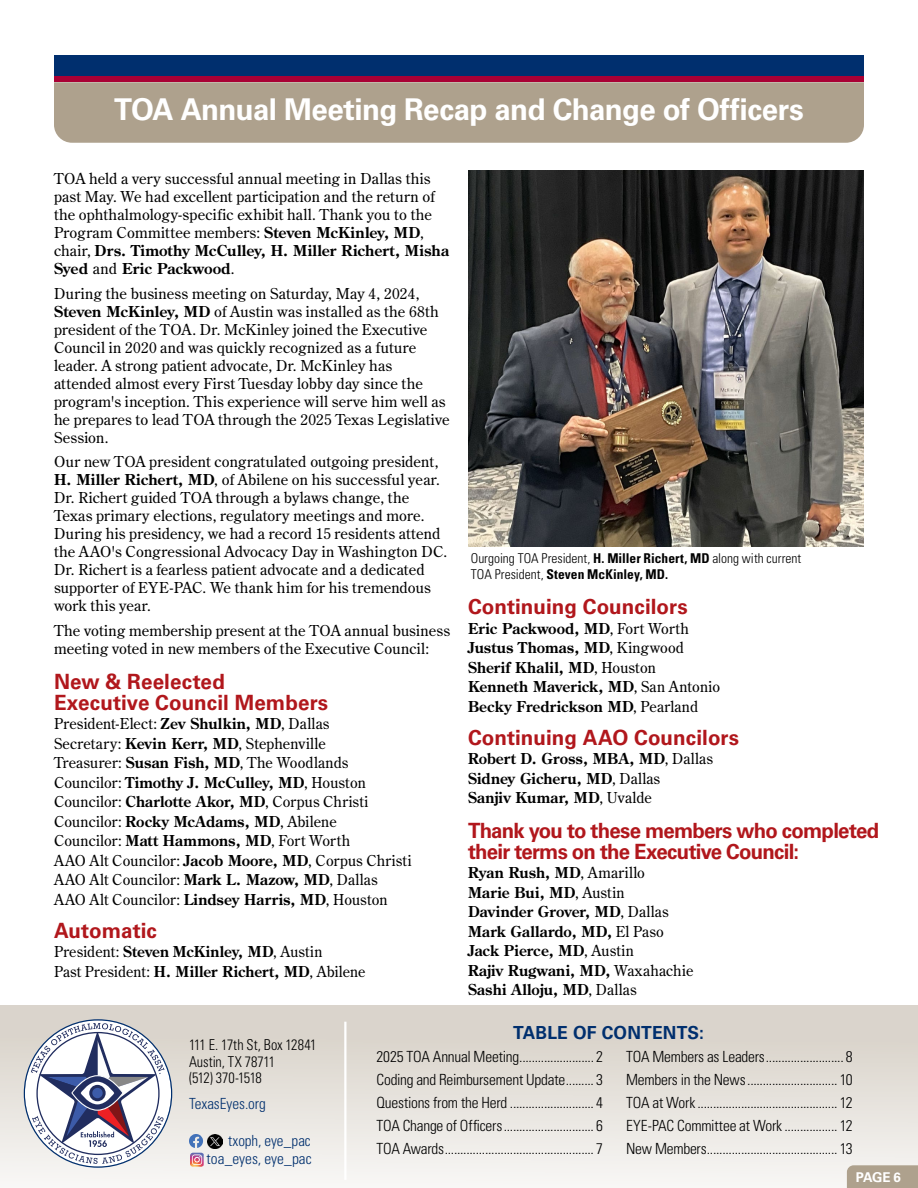
<style>
.page{position:relative;width:918px;height:1188px;background:#fff}
.page>*{position:absolute;margin:0;border:0;box-sizing:border-box;transform-origin:0 0}
.t1{font:700 30px "Univers LT Std";letter-spacing:-.02em;color:#fff}
.t2{font:700 21px/21px "Univers LT Std";color:#b1171c}
.t3{font:700 21px/21px "Univers LT Std";letter-spacing:-.035em;color:#b1171c}
.t4{font:700 18px "Univers LT Std";letter-spacing:.01em;color:#002f6e}
.t5{font:300 condensed 15.3px "Univers LT Std";letter-spacing:-.015em;color:#000}
.t6{font:300 condensed 15.3px/18.3px "Univers LT Std";color:#002f6e;text-align:right}
.t7{font:15px/18px "Century Old Style Std";letter-spacing:.01em;color:#000}
.t8{font:700 15px/19.5px "Century Old Style Std";letter-spacing:.01em;color:#000}
.t9{font:300 condensed 15px/16.5px "Univers LT Std";letter-spacing:-.005em;color:#000;scale:.95 1}
.t10{font:300 condensed 13.5px/16.2px "Univers LT Std";color:#000}
.t11{font:700 13.5px "Univers LT Std";color:#fff}
.s1{font-weight:700}
.s2{font-weight:400}
</style>
<div class="page">
<div style="left:54px;top:69px;width:810px;height:13px;background:#a90034"></div>
<div style="left:54px;top:55px;width:810px;height:21px;background:#002f6e"></div>
<div style="left:0;top:1005px;width:918px;height:183px;background:linear-gradient(to bottom,#d5cfc5,#f7f6f4)"></div>
<div style="left:847px;top:1165px;width:71px;height:23px;background:#aea18d"></div>
<svg style="left:25px;top:1020px;width:146px;height:147px"></svg>
<hr style="left:344px;top:1022px;width:2px;height:158px;background:#fff">
<img style="left:208px;top:1134px;width:14px;height:15px">
<svg style="left:189px;top:1134px;width:15px;height:33px"></svg>
<img style="left:468px;top:170px;width:396px;height:376px">
<div style="left:54px;top:82px;width:810px;height:61px;background:#aea18d"></div>
<h1 class="t1" style="left:114px;top:92px;width:691px">TOA Annual Meeting Recap and Change of Officers</h1>
<p class="t7" style="left:54px;top:169px;width:397px">TOA held a very successful annual meeting in Dallas this past May. We had excellent participation and the return of the ophthalmology-specific exhibit hall. Thank you to the Program Committee members: <span class="s1">Steven McKinley, MD</span>, chair, <span class="s1">Drs. Timothy McCulley, H. Miller Richert, Misha Syed</span> and <span class="s1">Eric Packwood</span>.</p>
<p class="t7" style="left:54px;top:284px;width:397px">During the business meeting on Saturday, May 4, 2024, <span class="s1">Steven McKinley, MD</span> of Austin was installed as the 68th president of the TOA. Dr. McKinley joined the Executive Council in 2020 and was quickly recognized as a future leader. A strong patient advocate, Dr. McKinley has attended almost every First Tuesday lobby day since the program's inception. This experience will serve him well as he prepares to lead TOA through the 2025 Texas Legislative Session.</p>
<p class="t7" style="left:54px;top:453px;width:395px">Our new TOA president congratulated outgoing president, <span class="s1">H. Miller Richert, MD</span>, of Abilene on his successful year.<br>Dr. Richert guided TOA through a bylaws change, the Texas primary elections, regulatory meetings and more.<br>During his presidency, we had a record 15 residents attend the AAO's Congressional Advocacy Day in Washington DC.<br>Dr. Richert is a fearless patient advocate and a dedicated supporter of EYE-PAC. We thank him for his tremendous work this year.</p>
<p class="t7" style="left:54px;top:622px;width:398px">The voting membership present at the TOA annual business meeting voted in new members of the Executive Council:</p>
<h2 class="t2" style="left:54px;top:671px;width:276px">New &amp; Reelected<br>Executive Council Members</h2>
<p class="t7" style="left:54px;top:714px;width:359px;line-height:19.5px">President-Elect: <span class="s1">Zev Shulkin, MD</span>, Dallas<br>Secretary: <span class="s1">Kevin Kerr, MD</span>, Stephenville<br>Treasurer: <span class="s1">Susan Fish, MD</span>, The Woodlands Councilor: <span class="s1">Timothy J. McCulley, MD</span>, Houston Councilor: <span class="s1">Charlotte Akor, MD</span>, Corpus Christi Councilor: <span class="s1">Rocky McAdams, MD</span>, Abilene<br>Councilor: <span class="s1">Matt Hammons, MD</span>, Fort Worth<br>AAO Alt Councilor: <span class="s1">Jacob Moore, MD</span>, Corpus Christi AAO Alt Councilor: <span class="s1">Mark L. Mazow, MD</span>, Dallas AAO Alt Councilor: <span class="s1">Lindsey Harris, MD</span>, Houston</p>
<h2 class="t2" style="left:54px;top:920px;width:104px">Automatic</h2>
<p class="t7" style="left:54px;top:942px;width:313px;line-height:19.5px">President: <span class="s1">Steven McKinley, MD</span>, Austin<br>Past President: <span class="s1">H. Miller Richert, MD</span>, Abilene</p>
<p class="t10" style="left:471px;top:550px;width:332px">Ourgoing TOA President, <span class="s1">H. Miller Richert, MD</span> along with current<br>TOA President, <span class="s1">Steven McKinley, MD.</span></p>
<h2 class="t2" style="left:468px;top:596px;width:221px">Continuing Councilors</h2>
<p class="t8" style="left:468px;top:618px;width:254px">Eric Packwood, MD<span class="s2">, Fort Worth<br></span>Justus Thomas, MD<span class="s2">, Kingwood<br></span>Sherif Khalil, MD<span class="s2">, Houston<br></span>Kenneth Maverick, MD<span class="s2">, San Antonio<br></span>Becky Fredrickson MD<span class="s2">, Pearland</span></p>
<h2 class="t2" style="left:468px;top:727px;width:273px">Continuing AAO Councilors</h2>
<p class="t8" style="left:468px;top:749px;width:246px">Robert D. Gross, MBA, MD<span class="s2">, Dallas<br></span>Sidney Gicheru, MD<span class="s2">, Dallas<br></span>Sanjiv Kumar, MD<span class="s2">, Uvalde</span></p>
<h2 class="t3" style="left:468px;top:820px;width:413px">Thank you to these members who completed their terms on the Executive Council:</h2>
<p class="t8" style="left:468px;top:863px;width:227px">Ryan Rush, MD<span class="s2">, Amarillo<br></span>Marie Bui, MD<span class="s2">, Austin<br></span>Davinder Grover, MD<span class="s2">, Dallas<br></span>Mark Gallardo, MD, <span class="s2">El Paso<br></span>Jack Pierce, MD<span class="s2">, Austin<br></span>Rajiv Rugwani, MD, <span class="s2">Waxahachie<br></span>Sashi Alloju, MD<span class="s2">, Dallas</span></p>
<p class="t9" style="left:189px;top:1037px;width:136px">111 E. 17th St, Box 12841<br>Austin, TX 78711<br>(512) 370-1518</p>
<p class="t6" style="left:189px;top:1095px;width:78px">TexasEyes.org</p>
<p class="t6" style="left:207px;top:1131px;width:107px">txoph, eye_pac toa_eyes, eye_pac</p>
<p class="t4" style="left:513px;top:1022px;width:192px">TABLE OF CONTENTS:</p>
<p class="t5" style="left:376px;top:1048px;width:228px">2025 TOA Annual Meeting........................ 2</p>
<p class="t5" style="left:626px;top:1048px;width:228px">TOA Members as Leaders......................... 8</p>
<p class="t5" style="left:376px;top:1093px;width:228px">Questions from the Herd ........................... 4</p>
<p class="t5" style="left:626px;top:1093px;width:228px">TOA at Work ............................................. 12</p>
<p class="t5" style="left:376px;top:1071px;width:228px">Coding and Reimbursement Update......... 3</p>
<p class="t5" style="left:626px;top:1071px;width:228px">Members in the News............................. 10</p>
<p class="t5" style="left:376px;top:1116px;width:228px">TOA Change of Officers............................. 6</p>
<p class="t5" style="left:626px;top:1116px;width:228px">EYE-PAC Committee at Work ................. 12</p>
<p class="t5" style="left:376px;top:1139px;width:228px">TOA Awards................................................ 7</p>
<p class="t5" style="left:626px;top:1139px;width:228px">New Members.......................................... 13</p>
<p class="t11" style="left:856px;top:1169px;width:46px">PAGE 6</p>
</div>
